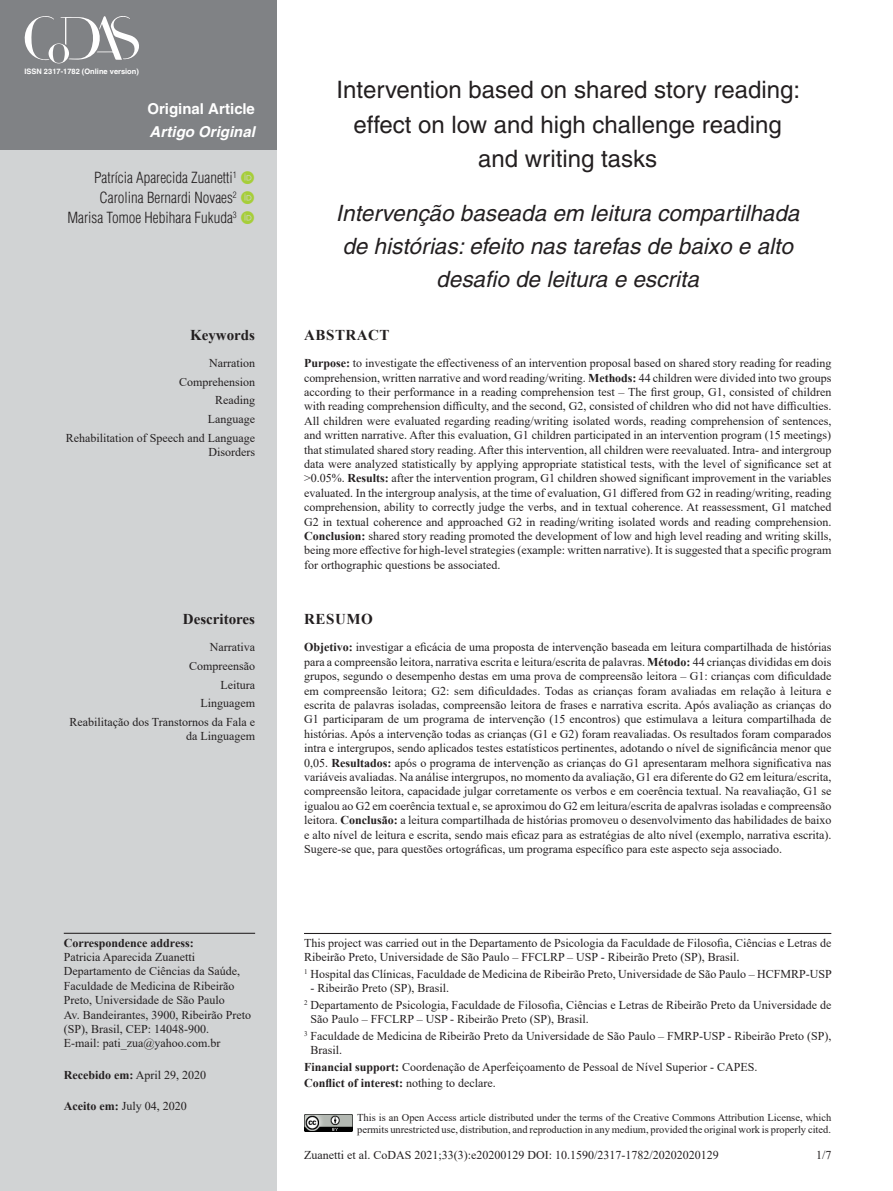
<style>
.page{position:relative;width:893px;height:1191px;background:#fff}
.page>*{position:absolute;margin:0;border:0;box-sizing:border-box;transform-origin:0 0}
.ArticleTitle{font:24px/34.5px "Helvetica";color:#231f20;text-align:center}
.ArticleTitle-Trans1{font:italic 22.5px/33px "Helvetica";color:#231f20;text-align:center}
.Authors{font:300 condensed 15px "Helvetica";color:#231f20}
.t1{font:700 15px "Helvetica";color:#fff}
.t2{font:italic 700 15px "Helvetica";color:#fff}
.KeywordsTitle-Trans1{font:700 15px "Times New Roman";color:#231f20}
.KeywordsTitle{font:700 15px "Times New Roman";color:#231f20}
.AbstractTitle{font:700 15px "Times New Roman";letter-spacing:.035em;color:#231f20}
.AbstractTitle-Trans1{font:700 15px "Times New Roman";letter-spacing:.035em;color:#231f20}
.Abstract-Trans1{font:12px/14.4px "Times New Roman";color:#231f20;text-align:justify}
.Abstract{font:12px/14.4px "Times New Roman";color:#231f20;text-align:justify}
.Affiliations{font:12px/14.4px "Times New Roman";color:#231f20}
.Correspondence{font:12px/14.4px "Times New Roman";color:#231f20}
.fnArticleOther{font:12px/14.4px "Times New Roman";color:#231f20}
.Keywords-Trans1{font:12px/14.4px "Times New Roman";color:#231f20;text-align:right}
.Keywords{font:12px/14.4px "Times New Roman";color:#231f20;text-align:right}
.fnSupported-by{font:12px "Times New Roman";color:#231f20}
.History{font:12px "Times New Roman";color:#231f20}
.fnConflict{font:700 12px "Times New Roman";color:#231f20}
.pubNameFooter{font:10.5px/12.6px "Times New Roman";color:#231f20}
.t3{font:700 7.5px "Helvetica";color:#fff}
.s1{font-weight:700}
.s2{font-weight:400}
</style>
<div class="page">
<div style="left:0;top:149px;width:276px;height:1042px;background:#d1d3d4"></div>
<div style="left:0;top:0;width:276px;height:149px;background:#808285"></div>
<img style="left:304px;top:1114px;width:48px;height:17px">
<svg style="left:24px;top:16px;width:115px;height:48px"></svg>
<hr style="left:64px;top:932px;width:191px;height:1px;background:#231f20">
<hr style="left:304px;top:933px;width:527px;height:1px;background:#231f20">
<p class="t3" style="left:24px;top:66px;width:116px">ISSN 2317-1782 (Online version)</p>
<p class="t1" style="left:147px;top:100px;width:109px">Original Article</p>
<p class="t2" style="left:150px;top:122px;width:107px">Artigo Original</p>
<p class="Authors" style="left:94px;top:168px;width:144px">Patrícia Aparecida Zuanetti<sup>1</sup></p>
<p class="Authors" style="left:100px;top:188px;width:139px">Carolina Bernardi Novaes<sup>2</sup></p>
<p class="Authors" style="left:67px;top:208px;width:171px">Marisa Tomoe Hebihara Fukuda<sup>3</sup></p>
<p class="KeywordsTitle" style="left:190px;top:324px;width:66px">Keywords</p>
<p class="Keywords" style="left:209px;top:355px;width:47px">Narration</p>
<p class="Keywords" style="left:179px;top:374px;width:77px">Comprehension</p>
<p class="Keywords" style="left:215px;top:393px;width:41px">Reading</p>
<p class="Keywords" style="left:208px;top:411px;width:49px">Language</p>
<p class="Keywords" style="left:66px;top:430px;width:191px">Rehabilitation of Speech and Language<br>Disorders</p>
<p class="KeywordsTitle-Trans1" style="left:183px;top:608px;width:74px">Descritores</p>
<p class="Keywords-Trans1" style="left:210px;top:640px;width:47px">Narrativa</p>
<p class="Keywords-Trans1" style="left:189px;top:658px;width:67px">Compreensão</p>
<p class="Keywords-Trans1" style="left:220px;top:677px;width:36px">Leitura</p>
<p class="Keywords-Trans1" style="left:200px;top:696px;width:56px">Linguagem</p>
<p class="Keywords-Trans1" style="left:69px;top:714px;width:187px">Reabilitação dos Transtornos da Fala e da Linguagem</p>
<p class="Correspondence" style="left:64px;top:935px;width:189px"><span class="s1">Correspondence address:<br></span>Patricia Aparecida Zuanetti<br>Departamento de Ciências da Saúde,<br>Faculdade de Medicina de Ribeirão<br>Preto, Universidade de São Paulo<br>Av. Bandeirantes, 3900, Ribeirão Preto (SP), Brasil, CEP: 14048-900.<br>E-mail: pati_zua@yahoo.com.br</p>
<p class="History" style="left:64px;top:1066px;width:144px"><span class="s1">Recebido em:</span> April 29, 2020</p>
<p class="History" style="left:64px;top:1097px;width:124px"><span class="s1">Aceito em:</span> July 04, 2020</p>
<p class="ArticleTitle" style="left:336px;top:72px;width:465px">Intervention based on shared story reading: effect on low and high challenge reading and writing tasks</p>
<p class="ArticleTitle-Trans1" style="left:336px;top:197px;width:465px">Intervenção baseada em leitura compartilhada de histórias: efeito nas tarefas de baixo e alto desafio de leitura e escrita</p>
<p class="AbstractTitle" style="left:304px;top:324px;width:87px">ABSTRACT</p>
<p class="Abstract" style="left:304px;top:355px;width:529px"><span class="s1">Purpose:</span> to investigate the effectiveness of an intervention proposal based on shared story reading for reading comprehension, written narrative and word reading/writing. <span class="s1">Methods:</span> 44 children were divided into two groups according to their performance in a reading comprehension test – The first group, G1, consisted of children with reading comprehension difficulty, and the second, G2, consisted of children who did not have difficulties.<br>All children were evaluated regarding reading/writing isolated words, reading comprehension of sentences, and written narrative. After this evaluation, G1 children participated in an intervention program (15 meetings) that stimulated shared story reading. After this intervention, all children were reevaluated. Intra- and intergroup data were analyzed statistically by applying appropriate statistical tests, with the level of significance set at &gt;0.05%. <span class="s1">Results:</span> after the intervention program, G1 children showed significant improvement in the variables evaluated. In the intergroup analysis, at the time of evaluation, G1 differed from G2 in reading/writing, reading comprehension, ability to correctly judge the verbs, and in textual coherence. At reassessment, G1 matched G2 in textual coherence and approached G2 in reading/writing isolated words and reading comprehension.<br><span class="s1">Conclusion:</span> shared story reading promoted the development of low and high level reading and writing skills, being more effective for high-level strategies (example: written narrative). It is suggested that a specific program for orthographic questions be associated.</p>
<p class="AbstractTitle-Trans1" style="left:304px;top:608px;width:70px">RESUMO</p>
<p class="Abstract-Trans1" style="left:304px;top:640px;width:529px"><span class="s1">Objetivo:</span> investigar a eficácia de uma proposta de intervenção baseada em leitura compartilhada de histórias para a compreensão leitora, narrativa escrita e leitura/escrita de palavras. <span class="s1">Método:</span> 44 crianças divididas em dois grupos, segundo o desempenho destas em uma prova de compreensão leitora – G1: crianças com dificuldade em compreensão leitora; G2: sem dificuldades. Todas as crianças foram avaliadas em relação à leitura e escrita de palavras isoladas, compreensão leitora de frases e narrativa escrita. Após avaliação as crianças do G1 participaram de um programa de intervenção (15 encontros) que estimulava a leitura compartilhada de histórias. Após a intervenção todas as crianças (G1 e G2) foram reavaliadas. Os resultados foram comparados intra e intergrupos, sendo aplicados testes estatísticos pertinentes, adotando o nível de significância menor que 0,05. <span class="s1">Resultados:</span> após o programa de intervenção as crianças do G1 apresentaram melhora significativa nas variáveis avaliadas. Na análise intergrupos, no momento da avaliação, G1 era diferente do G2 em leitura/escrita, compreensão leitora, capacidade julgar corretamente os verbos e em coerência textual. Na reavaliação, G1 se igualou ao G2 em coerência textual e, se aproximou do G2 em leitura/escrita de apalvras isoladas e compreensão leitora. <span class="s1">Conclusão:</span> a leitura compartilhada de histórias promoveu o desenvolvimento das habilidades de baixo e alto nível de leitura e escrita, sendo mais eficaz para as estratégias de alto nível (exemplo, narrativa escrita).<br>Sugere-se que, para questões ortográficas, um programa específico para este aspecto seja associado.</p>
<p class="fnArticleOther" style="left:304px;top:935px;width:529px">This project was carried out in the Departamento de Psicologia da Faculdade de Filosofia, Ciências e Letras de<br>Ribeirão Preto, Universidade de São Paulo – FFCLRP – USP - Ribeirão Preto (SP), Brasil.</p>
<p class="Affiliations" style="left:304px;top:966px;width:529px"><sup>1</sup> Hospital das Clínicas, Faculdade de Medicina de Ribeirão Preto, Universidade de São Paulo – HCFMRP-USP</p>
<p class="Affiliations" style="left:310px;top:980px;width:140px">- Ribeirão Preto (SP), Brasil.</p>
<p class="Affiliations" style="left:310px;top:997px;width:522px;text-indent:-6px"><sup>2</sup> Departamento de Psicologia, Faculdade de Filosofia, Ciências e Letras de Ribeirão Preto da Universidade de<br>São Paulo – FFCLRP – USP - Ribeirão Preto (SP), Brasil.</p>
<p class="Affiliations" style="left:310px;top:1028px;width:522px;text-indent:-6px"><sup>3</sup> Faculdade de Medicina de Ribeirão Preto da Universidade de São Paulo – FMRP-USP - Ribeirão Preto (SP),<br>Brasil.</p>
<p class="fnSupported-by" style="left:304px;top:1058px;width:455px"><span class="s1">Financial support:</span> Coordenação de Aperfeiçoamento de Pessoal de Nível Superior - CAPES.</p>
<p class="fnConflict" style="left:304px;top:1074px;width:193px">Conflict of interest: <span class="s2">nothing to declare.</span></p>
<p class="pubNameFooter" style="left:357px;top:1110px;width:476px">This is an Open Access article distributed under the terms of the Creative Commons Attribution License, which permits unrestricted use, distribution, and reproduction in any medium, provided the original work is properly cited.</p>
<p class="Abstract-Trans1" style="left:304px;top:1147px;width:416px">Zuanetti et al. CoDAS 2021;33(3):e20200129 DOI: 10.1590/2317-1782/20202020129</p>
<p class="Abstract-Trans1" style="left:816px;top:1147px;width:17px">1/7</p>
</div>
